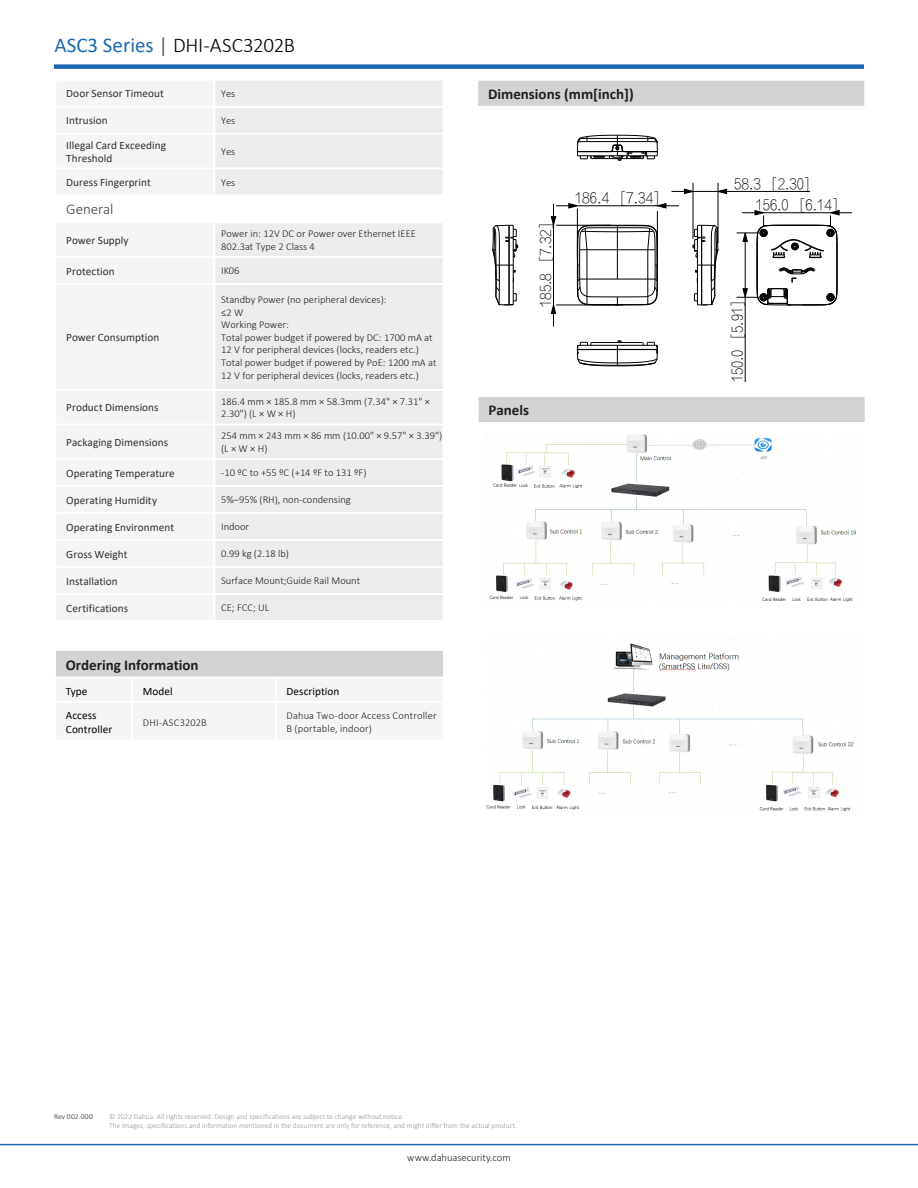
<style>
.page{position:relative;width:918px;height:1188px;background:#fff}
.page>*{position:absolute;margin:0;border:0;box-sizing:border-box;transform-origin:0 0}
.t1{font:300 21px "Calibri";letter-spacing:-.015em;color:#000}
.t2{font:700 15px "Calibri";color:#231f20}
.t3{font:300 15px "Calibri";color:#3e3e3f}
.t4{font:14.7px/21.3px "FZ Fang Song Z02";color:#000}
.t5{font:11.25px/13.5px "Calibri";letter-spacing:.005em;color:#312f30}
.表格内标题{font:11.25px/13.5px "Calibri";letter-spacing:.005em;color:#000}
.表格正文{font:300 10.5px/12.6px "Calibri";color:#231f20}
.t6{font:300 7.5px "Calibri";color:#939598}
.t7{font:300 7.5px "Calibri";letter-spacing:.035em;color:#231f20}
.s1{font-weight:400;color:#1e69b4}
.s2{font-weight:400;color:#636366}
</style>
<div class="page">
<div style="left:54px;top:64px;width:810px;height:5px;background:#1e69b4"></div>
<hr style="left:0;top:1144px;width:918px;height:1px;background:#1e69b4">
<div style="left:55px;top:650px;width:389px;height:27px;background:#d1d2d4"></div>
<hr style="left:54px;top:649px;width:78px;height:2px;background:#fff">
<hr style="left:54px;top:651px;width:2px;height:26px;background:#fff">
<hr style="left:132px;top:649px;width:144px;height:2px;background:#fff">
<hr style="left:276px;top:649px;width:169px;height:2px;background:#fff">
<hr style="left:443px;top:651px;width:2px;height:26px;background:#fff">
<div style="left:215px;top:135px;width:228px;height:485px;background:#ececee"></div>
<div style="left:55px;top:195px;width:388px;height:27px;background:#fff"></div>
<div style="left:215px;top:81px;width:228px;height:52px;background:#ececee"></div>
<hr style="left:214px;top:167px;width:230px;height:2px;background:#fff">
<hr style="left:214px;top:194px;width:230px;height:2px;background:#fff">
<hr style="left:214px;top:221px;width:230px;height:2px;background:#fff">
<hr style="left:214px;top:256px;width:230px;height:2px;background:#fff">
<hr style="left:214px;top:283px;width:230px;height:2px;background:#fff">
<hr style="left:214px;top:389px;width:230px;height:2px;background:#fff">
<hr style="left:214px;top:424px;width:230px;height:1px;background:#fff">
<hr style="left:214px;top:458px;width:230px;height:2px;background:#fff">
<hr style="left:214px;top:485px;width:230px;height:2px;background:#fff">
<hr style="left:214px;top:512px;width:230px;height:2px;background:#fff">
<hr style="left:214px;top:539px;width:230px;height:2px;background:#fff">
<hr style="left:214px;top:566px;width:230px;height:2px;background:#fff">
<hr style="left:214px;top:593px;width:230px;height:2px;background:#fff">
<div style="left:478px;top:396px;width:388px;height:27px;background:#d1d2d4"></div>
<hr style="left:477px;top:395px;width:390px;height:2px;background:#fff">
<hr style="left:477px;top:397px;width:2px;height:25px;background:#fff">
<hr style="left:865px;top:397px;width:2px;height:25px;background:#fff">
<hr style="left:477px;top:422px;width:390px;height:2px;background:#fff">
<div style="left:477px;top:80px;width:388px;height:27px;background:#d1d2d4"></div>
<hr style="left:476px;top:79px;width:390px;height:2px;background:#fff">
<hr style="left:476px;top:81px;width:2px;height:25px;background:#fff">
<hr style="left:864px;top:81px;width:2px;height:25px;background:#fff">
<hr style="left:476px;top:106px;width:390px;height:2px;background:#fff">
<svg style="left:577px;top:341px;width:81px;height:25px"></svg>
<svg style="left:577px;top:135px;width:81px;height:26px"></svg>
<svg style="left:492px;top:225px;width:26px;height:81px"></svg>
<svg style="left:693px;top:225px;width:25px;height:81px"></svg>
<svg style="left:551px;top:203px;width:128px;height:123px"></svg>
<hr style="left:693px;top:183px;width:1px;height:56px;background:#000">
<hr style="left:718px;top:183px;width:1px;height:60px;background:#000">
<svg style="left:672px;top:189px;width:55px;height:5px"></svg>
<hr style="left:727px;top:191px;width:83px;height:1px;background:#000">
<hr style="left:745px;top:297px;width:1px;height:84px;background:#000">
<svg style="left:737px;top:210px;width:115px;height:96px"></svg>
<img style="left:489px;top:434px;width:368px;height:168px">
<img style="left:486px;top:643px;width:368px;height:168px">
<p class="t1" style="left:55px;top:32px;width:242px"><span class="s1">ASC3 Series</span> <span class="s2">|</span> DHI-ASC3202B</p>
<p class="t5" style="left:66px;top:87px;width:99px">Door Sensor Timeout</p>
<p class="表格正文" style="left:221px;top:87px;width:16px">Yes</p>
<p class="t5" style="left:66px;top:114px;width:43px">Intrusion</p>
<p class="表格正文" style="left:221px;top:114px;width:16px">Yes</p>
<p class="t5" style="left:66px;top:138px;width:101px">Illegal Card Exceeding<br>Threshold</p>
<p class="表格正文" style="left:221px;top:145px;width:16px">Yes</p>
<p class="t5" style="left:66px;top:175px;width:86px">Duress Fingerprint</p>
<p class="表格正文" style="left:221px;top:176px;width:16px">Yes</p>
<p class="t3" style="left:66px;top:200px;width:49px">General</p>
<p class="t5" style="left:66px;top:233px;width:64px">Power Supply</p>
<p class="表格正文" style="left:221px;top:227px;width:196px">Power in: 12V DC or Power over Ethernet IEEE<br>802.3at Type 2 Class 4</p>
<p class="t5" style="left:66px;top:264px;width:50px">Protection</p>
<p class="表格正文" style="left:221px;top:264px;width:20px">IK06</p>
<p class="t5" style="left:66px;top:330px;width:95px">Power Consumption</p>
<p class="表格正文" style="left:221px;top:293px;width:167px">Standby Power (no peripheral devices):</p>
<p class="表格正文" style="left:221px;top:306px;width:24px">≤2 W</p>
<p class="表格正文" style="left:221px;top:318px;width:69px">Working Power:</p>
<p class="表格正文" style="left:221px;top:331px;width:213px">Total power budget if powered by DC: 1700 mA at<br>12 V for peripheral devices (locks, readers etc.)</p>
<p class="表格正文" style="left:221px;top:356px;width:217px">Total power budget if powered by PoE: 1200 mA at<br>12 V for peripheral devices (locks, readers etc.)</p>
<p class="t5" style="left:66px;top:401px;width:94px">Product Dimensions</p>
<p class="表格正文" style="left:221px;top:395px;width:210px">186.4 mm × 185.8 mm × 58.3mm (7.34" × 7.31" ×<br>2.30") (L × W × H)</p>
<p class="t5" style="left:66px;top:435px;width:103px">Packaging Dimensions</p>
<p class="表格正文" style="left:221px;top:429px;width:223px">254 mm × 243 mm × 86 mm (10.00" × 9.57" × 3.39") (L × W × H)</p>
<p class="t5" style="left:66px;top:466px;width:110px">Operating Temperature</p>
<p class="表格正文" style="left:221px;top:467px;width:147px">-10 ºC to +55 ºC (+14 ºF to 131 ºF)</p>
<p class="t5" style="left:66px;top:493px;width:92px">Operating Humidity</p>
<p class="表格正文" style="left:221px;top:494px;width:131px">5%–95% (RH), non-condensing</p>
<p class="t5" style="left:66px;top:520px;width:109px">Operating Environment</p>
<p class="表格正文" style="left:221px;top:521px;width:30px">Indoor</p>
<p class="t5" style="left:66px;top:547px;width:63px">Gross Weight</p>
<p class="表格正文" style="left:221px;top:548px;width:69px">0.99 kg (2.18 lb)</p>
<p class="t5" style="left:66px;top:574px;width:53px">Installation</p>
<p class="表格正文" style="left:221px;top:575px;width:141px">Surface Mount;Guide Rail Mount</p>
<p class="t5" style="left:66px;top:601px;width:63px">Certifications</p>
<p class="表格正文" style="left:221px;top:602px;width:50px">CE; FCC; UL</p>
<p class="t2" style="left:66px;top:654px;width:134px">Ordering Information</p>
<p class="表格内标题" style="left:66px;top:684px;width:23px">Type</p>
<p class="表格内标题" style="left:143px;top:684px;width:31px">Model</p>
<p class="表格内标题" style="left:287px;top:684px;width:54px">Description</p>
<p class="表格内标题" style="left:66px;top:708px;width:48px">Access<br>Controller</p>
<p class="表格正文" style="left:143px;top:716px;width:65px">DHI-ASC3202B</p>
<p class="表格正文" style="left:287px;top:709px;width:152px">Dahua Two-door Access Controller<br>B (portable, indoor)</p>
<p class="t2" style="left:488px;top:83px;width:147px">Dimensions (mm[inch])</p>
<p class="t4" style="left:536px;top:307px;width:85px;rotate:-90deg">185.8 [7.32]</p>
<p class="t4" style="left:575px;top:188px;width:86px">186.4 [7.34]</p>
<p class="t2" style="left:488px;top:400px;width:42px">Panels</p>
<p class="t4" style="left:756px;top:174px;width:84px;text-indent:-22px">58.3 [2.30]<br>156.0 [6.14]</p>
<p class="t4" style="left:727px;top:382px;width:83px;rotate:-90deg">150.0 [5.91]</p>
<p class="t7" style="left:54px;top:1111px;width:40px">Rev 002.000</p>
<p class="t6" style="left:109px;top:1111px;width:296px">© 2022 Dahua. All rights reserved. Design and specifications are subject to change without notice.</p>
<p class="t6" style="left:109px;top:1120px;width:410px">The images, specifications and information mentioned in the document are only for reference, and might differ from the actual product.</p>
<p class="表格正文" style="left:407px;top:1151px;width:105px">www.dahuasecurity.com</p>
</div>
